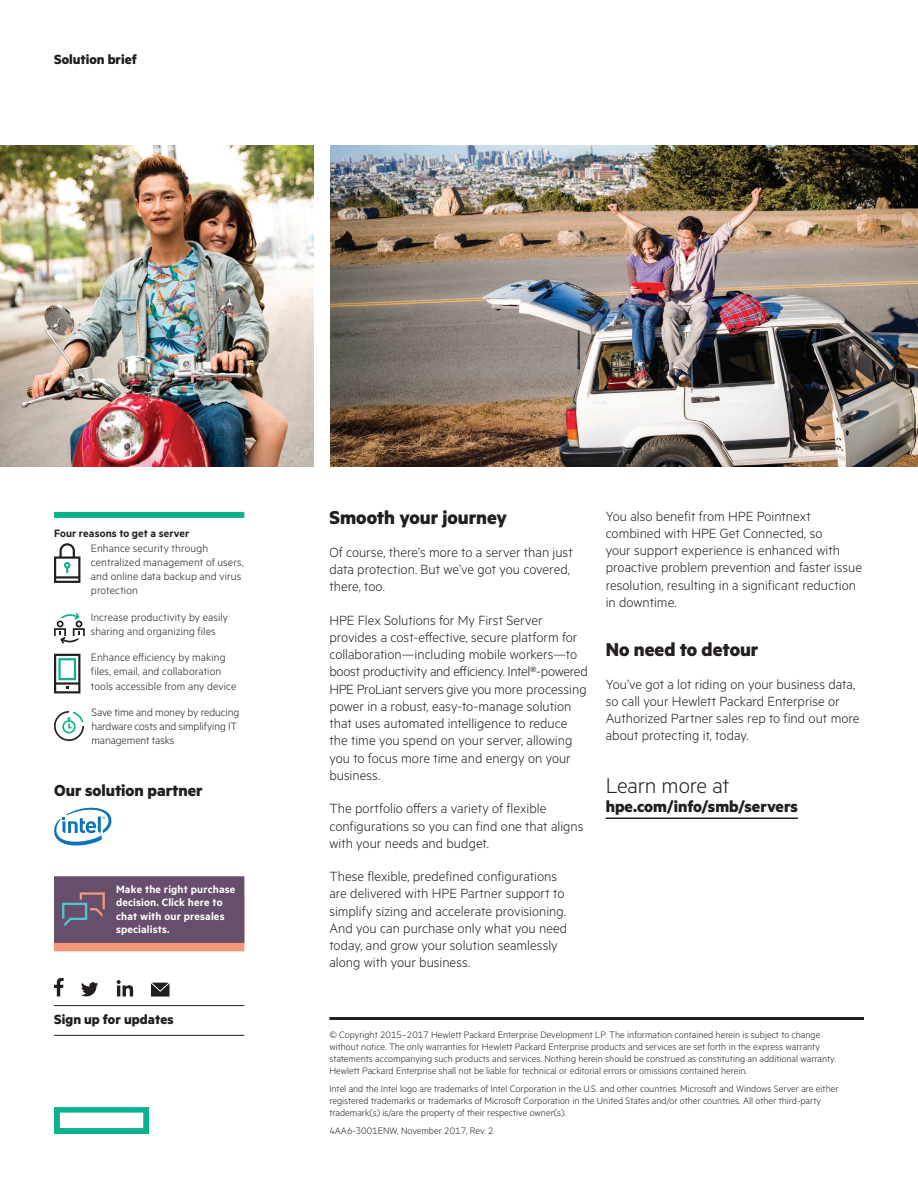
<style>
.page{position:relative;width:918px;height:1188px;background:#fff}
.page>*{position:absolute;margin:0;border:0;box-sizing:border-box;transform-origin:0 0}
.t1{font:300 24px "Metric HPE";letter-spacing:-.01em;color:#231f20}
.t2{font:700 21px "Metric HPE";color:#231f20}
.t3{font:700 18px "Metric HPE";color:#231f20}
.t4{font:300 15px/17.2px "Metric HPE";color:#231f20}
.t5{font:700 15px "Metric HPE";color:#231f20}
.t6{font:300 12px/14.2px "Metric HPE";letter-spacing:.005em;color:#231f20}
.t7{font:600 12px/13.5px "Metric HPE";letter-spacing:.015em;color:#fff}
.t8{font:600 12px "Metric HPE";letter-spacing:.01em;color:#231f20}
.t9{font:300 10.5px/12px "Metric HPE";color:#231f20}
</style>
<div class="page">
<hr style="left:54px;top:1005px;width:190px;height:1px;background:#231f20">
<hr style="left:54px;top:1035px;width:190px;height:1px;background:#231f20">
<svg style="left:54px;top:978px;width:10px;height:19px"></svg>
<svg style="left:151px;top:983px;width:18px;height:14px"></svg>
<svg style="left:117px;top:980px;width:16px;height:16px"></svg>
<svg style="left:81px;top:982px;width:17px;height:14px"></svg>
<svg style="left:54px;top:1107px;width:95px;height:27px"></svg>
<div style="left:54px;top:512px;width:190px;height:6px;background:#0ab38d"></div>
<hr style="left:606px;top:818px;width:192px;height:1px;background:#231f20">
<hr style="left:329px;top:1017px;width:535px;height:3px;background:#231f20">
<img style="left:0;top:145px;width:313px;height:321px">
<img style="left:330px;top:145px;width:588px;height:321px">
<svg style="left:54px;top:654px;width:26px;height:39px"></svg>
<svg style="left:54px;top:543px;width:26px;height:40px"></svg>
<svg style="left:54px;top:613px;width:31px;height:31px"></svg>
<svg style="left:54px;top:711px;width:30px;height:30px"></svg>
<svg style="left:54px;top:808px;width:57px;height:38px"></svg>
<svg style="left:54px;top:876px;width:190px;height:75px;background:#77596e"></svg>
<p class="t5" style="left:54px;top:50px;width:84px">Solution brief</p>
<p class="t8" style="left:54px;top:527px;width:137px">Four reasons to get a server</p>
<p class="t6" style="left:91px;top:540px;width:154px">Enhance security through centralized management of users, and online data backup and virus protection</p>
<p class="t6" style="left:91px;top:609px;width:139px">Increase productivity by easily sharing and organizing files</p>
<p class="t6" style="left:91px;top:650px;width:147px">Enhance efficiency by making files, email, and collaboration tools accessible from any device</p>
<p class="t6" style="left:91px;top:705px;width:149px">Save time and money by reducing hardware costs and simplifying IT management tasks</p>
<p class="t3" style="left:54px;top:780px;width:150px">Our solution partner</p>
<p class="t7" style="left:116px;top:882px;width:121px">Make the right purchase decision. Click here to chat with our presales specialists.</p>
<p class="t5" style="left:54px;top:1011px;width:121px">Sign up for updates</p>
<h2 class="t2" style="left:329px;top:505px;width:179px">Smooth your journey</h2>
<p class="t4" style="left:329px;top:543px;width:245px">Of course, there’s more to a server than just data protection. But we’ve got you covered, there, too.</p>
<p class="t4" style="left:329px;top:611px;width:260px">HPE Flex Solutions for My First Server provides a cost-effective, secure platform for collaboration—including mobile workers—to boost productivity and efficiency. Intel®-powered HPE ProLiant servers give you more processing power in a robust, easy-to-manage solution that uses automated intelligence to reduce the time you spend on your server, allowing you to focus more time and energy on your business.</p>
<p class="t4" style="left:329px;top:799px;width:256px">The portfolio offers a variety of flexible configurations so you can find one that aligns with your needs and budget.</p>
<p class="t4" style="left:329px;top:867px;width:239px">These flexible, predefined configurations are delivered with HPE Partner support to simplify sizing and accelerate provisioning.<br>And you can purchase only what you need today, and grow your solution seamlessly along with your business.</p>
<p class="t4" style="left:606px;top:507px;width:258px">You also benefit from HPE Pointnext combined with HPE Get Connected, so<br>your support experience is enhanced with proactive problem prevention and faster issue resolution, resulting in a significant reduction in downtime.</p>
<h2 class="t2" style="left:606px;top:637px;width:154px">No need to detour</h2>
<p class="t4" style="left:606px;top:675px;width:255px">You’ve got a lot riding on your business data, so call your Hewlett Packard Enterprise or Authorized Partner sales rep to find out more about protecting it, today.</p>
<h1 class="t1" style="left:606px;top:771px;width:125px">Learn more at</h1>
<p class="t3" style="left:606px;top:796px;width:194px">hpe.com/info/smb/servers</p>
<p class="t9" style="left:329px;top:1028px;width:508px">© Copyright 2015–2017 Hewlett Packard Enterprise Development LP. The information contained herein is subject to change without notice. The only warranties for Hewlett Packard Enterprise products and services are set forth in the express warranty statements accompanying such products and services. Nothing herein should be construed as constituting an additional warranty.<br>Hewlett Packard Enterprise shall not be liable for technical or editorial errors or omissions contained herein.</p>
<p class="t9" style="left:329px;top:1082px;width:511px">Intel and the Intel logo are trademarks of Intel Corporation in the U.S. and other countries. Microsoft and Windows Server are either registered trademarks or trademarks of Microsoft Corporation in the United States and/or other countries. All other third-party trademark(s) is/are the property of their respective owner(s).</p>
<p class="t9" style="left:329px;top:1124px;width:166px">4AA6-3001ENW, November 2017, Rev. 2</p>
</div>
